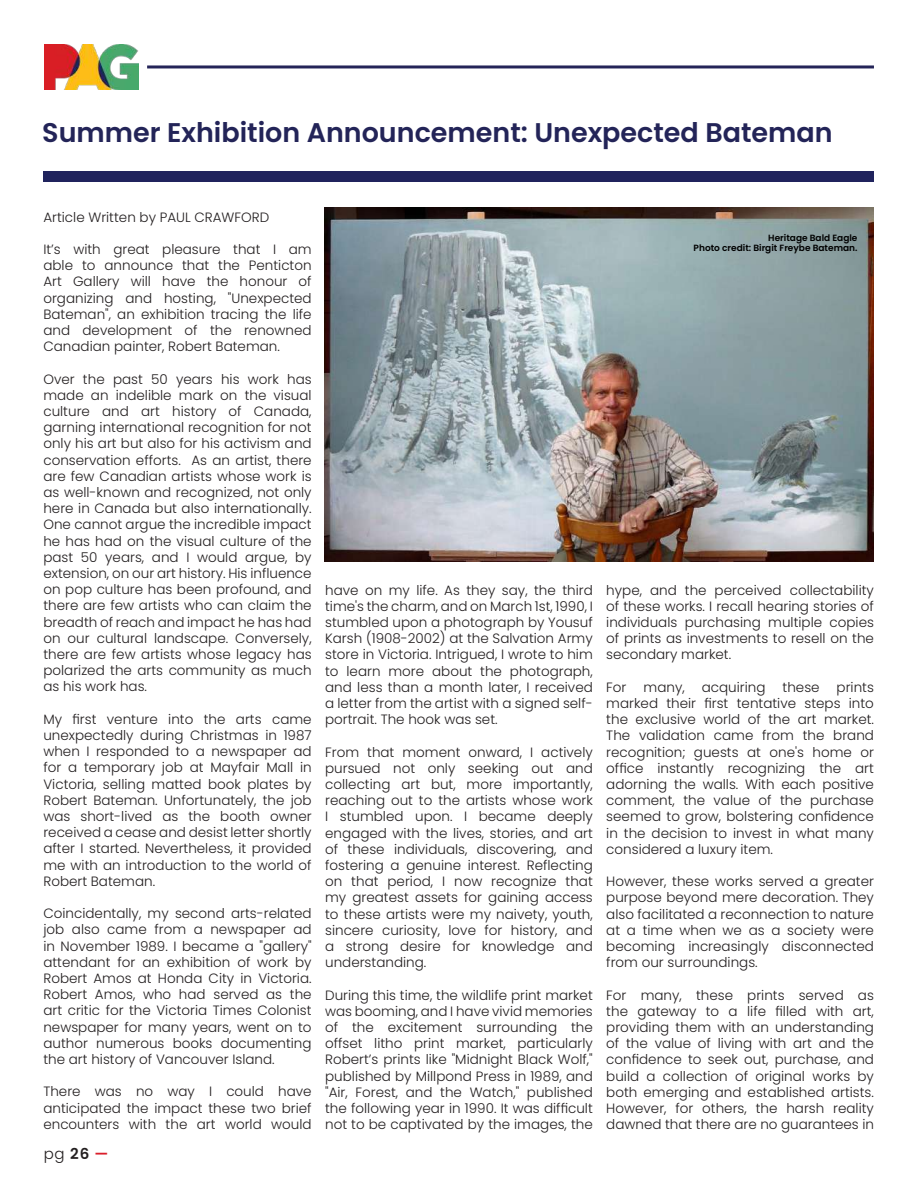
<style>
.page{position:relative;width:918px;height:1188px;background:#fff}
.page>*{position:absolute;margin:0;border:0;box-sizing:border-box;transform-origin:0 0}
.t1{font:600 27px "Poppins";color:#232458}
.t2{font:300 15px "Poppins";color:#231f20}
.t3{font:300 13.5px/16.2px "Poppins";color:#231f20;text-align:justify}
.t4{font:600 9px/10.8px "Poppins";color:#000;text-align:right}
.s1{font-weight:600}
.s2{font-weight:600;color:#da1f2b}
</style>
<div class="page">
<img style="left:44px;top:44px;width:94px;height:46px">
<hr style="left:147px;top:65px;width:727px;height:3px;background:#242458">
<div style="left:43px;top:171px;width:831px;height:11px;background:#20235d"></div>
<img style="left:324px;top:207px;width:549px;height:354px">
<h1 class="t1" style="left:42px;top:117px;width:792px">Summer Exhibition Announcement: Unexpected Bateman</h1>
<p class="t3" style="left:43px;top:209px;width:227px">Article Written by PAUL CRAWFORD</p>
<p class="t3" style="left:43px;top:241px;width:270px">It’s with great pleasure that I am able to announce that the Penticton Art Gallery will have the honour of organizing and hosting, "Unexpected Bateman", an exhibition tracing the life and development of the renowned Canadian painter, Robert Bateman.</p>
<p class="t3" style="left:43px;top:371px;width:270px">Over the past 50 years his work has made an indelible mark on the visual culture and art history of Canada, garning international recognition for not only his art but also for his activism and conservation efforts. As an artist, there are few Canadian artists whose work is as well-known and recognized, not only here in Canada but also internationally.<br>One cannot argue the incredible impact he has had on the visual culture of the past 50 years, and I would argue, by extension, on our art history. His influence on pop culture has been profound, and there are few artists who can claim the breadth of reach and impact he has had on our cultural landscape. Conversely, there are few artists whose legacy has polarized the arts community as much as his work has.</p>
<p class="t3" style="left:43px;top:711px;width:270px">My first venture into the arts came unexpectedly during Christmas in 1987 when I responded to a newspaper ad for a temporary job at Mayfair Mall in Victoria, selling matted book plates by Robert Bateman. Unfortunately, the job was short-lived as the booth owner received a cease and desist letter shortly after I started. Nevertheless, it provided me with an introduction to the world of Robert Bateman.</p>
<p class="t3" style="left:43px;top:905px;width:270px">Coincidentally, my second arts-related job also came from a newspaper ad in November 1989. I became a "gallery" attendant for an exhibition of work by Robert Amos at Honda City in Victoria.<br>Robert Amos, who had served as the art critic for the Victoria Times Colonist newspaper for many years, went on to author numerous books documenting the art history of Vancouver Island.</p>
<p class="t3" style="left:43px;top:1084px;width:270px">There was no way I could have anticipated the impact these two brief encounters with the art world would</p>
<p class="t2" style="left:44px;top:1146px;width:66px">pg <span class="s1">26</span> <span class="s2">—</span></p>
<p class="t3" style="left:325px;top:582px;width:269px">have on my life. As they say, the third time's the charm, and on March 1st, 1990, I stumbled upon a photograph by Yousuf Karsh (1908-2002) at the Salvation Army store in Victoria. Intrigued, I wrote to him to learn more about the photograph, and less than a month later, I received a letter from the artist with a signed self&shy;portrait. The hook was set.</p>
<p class="t3" style="left:325px;top:744px;width:269px">From that moment onward, I actively pursued not only seeking out and collecting art but, more importantly, reaching out to the artists whose work I stumbled upon. I became deeply engaged with the lives, stories, and art of these individuals, discovering, and fostering a genuine interest. Reflecting on that period, I now recognize that my greatest assets for gaining access to these artists were my naivety, youth, sincere curiosity, love for history, and a strong desire for knowledge and understanding.</p>
<p class="t3" style="left:325px;top:987px;width:269px">During this time, the wildlife print market was booming, and I have vivid memories of the excitement surrounding the offset litho print market, particularly Robert’s prints like "Midnight Black Wolf," published by Millpond Press in 1989, and "Air, Forest, and the Watch," published the following year in 1990. It was difficult not to be captivated by the images, the</p>
<p class="t4" style="left:694px;top:232px;width:165px">Heritage Bald Eagle<br>Photo credit: Birgit Freybe Bateman.</p>
<p class="t3" style="left:606px;top:582px;width:269px">hype, and the perceived collectability of these works. I recall hearing stories of individuals purchasing multiple copies of prints as investments to resell on the secondary market.</p>
<p class="t3" style="left:606px;top:679px;width:22px">For</p>
<p class="t3" style="left:644px;top:679px;width:43px">many,</p>
<p class="t3" style="left:702px;top:679px;width:65px">acquiring</p>
<p class="t3" style="left:783px;top:679px;width:39px">these</p>
<p class="t3" style="left:606px;top:679px;width:269px;text-indent:230px">prints marked their first tentative steps into the exclusive world of the art market.<br>The validation came from the brand recognition; guests at one's home or office instantly recognizing the art adorning the walls. With each positive comment, the value of the purchase seemed to grow, bolstering confidence in the decision to invest in what many considered a luxury item.</p>
<p class="t3" style="left:606px;top:874px;width:269px">However, these works served a greater purpose beyond mere decoration. They also facilitated a reconnection to nature at a time when we as a society were becoming increasingly disconnected from our surroundings.</p>
<p class="t3" style="left:606px;top:987px;width:269px">For many, these prints served as the gateway to a life filled with art, providing them with an understanding of the value of living with art and the confidence to seek out, purchase, and build a collection of original works by both emerging and established artists.<br>However, for others, the harsh reality dawned that there are no guarantees in</p>
</div>
